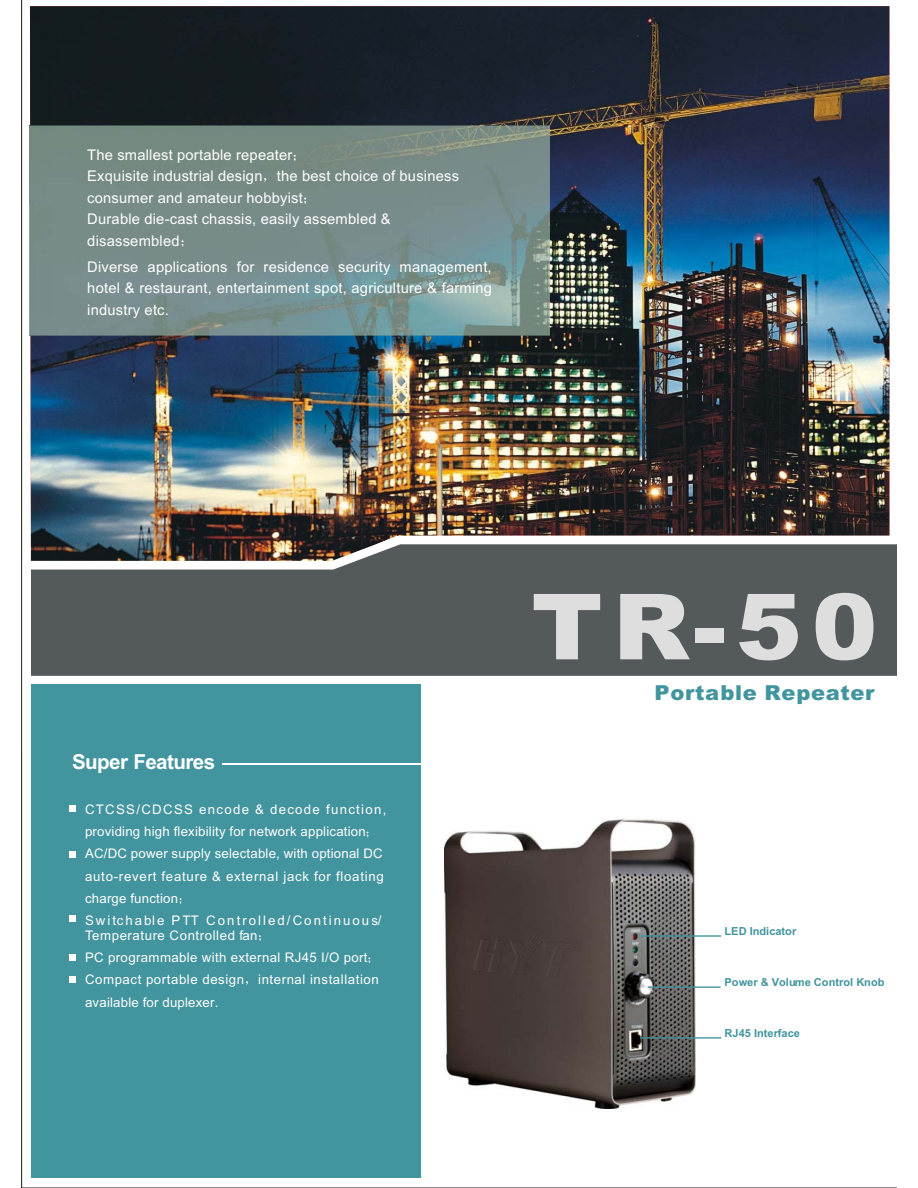
<style>
.page{position:relative;width:918px;height:1188px;background:#fff}
.page>*{position:absolute;margin:0;border:0;box-sizing:border-box;transform-origin:0 0}
.t1{font:900 91.35px "Arial";color:#dedede;scale:1.08 1}
.t2{font:900 20.55px "Arial";letter-spacing:.035em;color:#42949e}
.t3{font:700 20.55px "Arial";letter-spacing:-.03em;color:#fff}
.t4{font:14.7px/21.5px "Arial";letter-spacing:.015em;color:#fff}
.t5{font:13.2px/22.2px "Arial";letter-spacing:.04em;color:#fff}
.t6{font:700 11.1px "Arial";color:#42949e}
</style>
<div class="page">
<img style="left:30px;top:6px;width:859px;height:530px">
<img style="left:30px;top:536px;width:391px;height:149px">
<div style="left:31px;top:685px;width:390px;height:493px;background:#42949e"></div>
<svg style="left:31px;top:544px;width:865px;height:132px;background:#585c5e"></svg>
<hr style="left:223px;top:763px;width:224px;height:2px;background:#fff">
<img style="left:444px;top:819px;width:251px;height:290px">
<hr style="left:637px;top:935px;width:84px;height:2px;background:#42949e">
<hr style="left:648px;top:986px;width:73px;height:2px;background:#42949e">
<hr style="left:640px;top:1037px;width:81px;height:2px;background:#42949e">
<img style="left:30px;top:126px;width:520px;height:209px">
<svg style="left:294px;top:155px;width:2px;height:6px"></svg>
<svg style="left:304px;top:198px;width:2px;height:6px"></svg>
<svg style="left:181px;top:240px;width:3px;height:7px"></svg>
<svg style="left:70px;top:806px;width:6px;height:6px"></svg>
<svg style="left:70px;top:851px;width:6px;height:6px"></svg>
<svg style="left:70px;top:916px;width:6px;height:6px"></svg>
<svg style="left:70px;top:954px;width:6px;height:6px"></svg>
<svg style="left:70px;top:977px;width:6px;height:6px"></svg>
<p class="t4" style="left:87px;top:145px;width:373px">The smallest portable repeater<br>Exquisite industrial design the best choice of business consumer and amateur hobbyist<br>Durable die-cast chassis, easily assembled &amp; disassembled</p>
<p class="t4" style="left:87px;top:257px;width:406px;text-align:justify">Diverse applications for residence security management, hotel &amp; restaurant, entertainment spot, agriculture &amp; farming industry etc.</p>
<h2 class="t3" style="left:72px;top:754px;width:145px">Super Features</h2>
<p class="t5" style="left:85px;top:800px;width:303px">CTCSS/CDCSS encode &amp; decode function, providing high flexibility for network application AC/DC power supply selectable, with optional DC auto-revert feature &amp; external jack for floating charge function<br>Switchable PTT Controlled/Continuous/</p>
<p class="t5" style="left:85px;top:925px;width:295px">Temperature Controlled fan<br>PC programmable with external RJ45 I/O port Compact portable design internal installation available for duplexer.</p>
<h1 class="t1" style="left:531px;top:593px;width:322px">TR-50</h1>
<h2 class="t2" style="left:654px;top:685px;width:222px">Portable Repeater</h2>
<p class="t6" style="left:725px;top:927px;width:73px">LED Indicator</p>
<p class="t6" style="left:725px;top:978px;width:162px">Power &amp; Volume Control Knob</p>
<p class="t6" style="left:725px;top:1029px;width:77px">RJ45 Interface</p>
</div>
